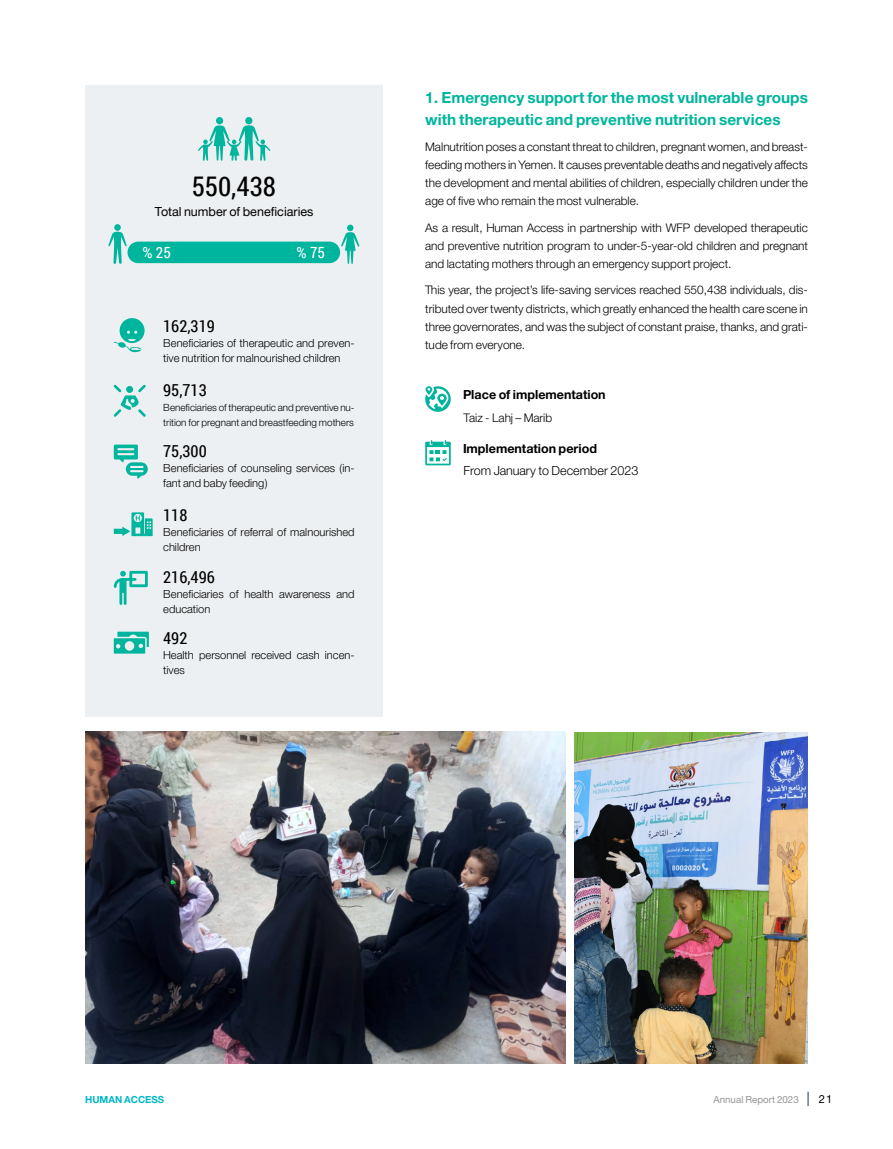
<style>
.page{position:relative;width:893px;height:1149px;background:#fff}
.page>*{position:absolute;margin:0;border:0;box-sizing:border-box;transform-origin:0 0}
.t1{font:27px "Roboto Condensed";color:#000}
.t2{font:700 16.5px/21.6px "Bahij Helvetica Neue";color:#00b59d}
.t3{font:16.5px "Roboto Condensed";color:#000}
.t4{font:15.45px "Roboto Condensed";color:#fff}
.t5{font:700 13.5px "Bahij Helvetica Neue";color:#000}
.t6{font:13.5px "Bahij Helvetica Neue";color:#000}
.t7{font:300 13.5px "Bahij Helvetica Neue";color:#000}
.t8{font:300 12.75px/18px "Bahij Helvetica Neue";color:#000;text-align:justify}
.t9{font:300 12px/15px "Bahij Helvetica Neue";color:#000}
.t10{font:12px "Bahij Helvetica Neue";color:#000}
.t11{font:300 10.65px/15px "Bahij Helvetica Neue";color:#000}
.t12{font:10.5px "Bahij Helvetica Neue";color:#939598}
.t13{font:700 10.5px "Bahij Helvetica Neue";color:#00b7c9}
</style>
<div class="page">
<svg style="left:807px;top:1091px;width:2px;height:14px"></svg>
<img style="left:574px;top:732px;width:234px;height:331px">
<img style="left:85px;top:731px;width:481px;height:332px">
<div style="left:85px;top:85px;width:298px;height:631px;background:#edf0f2"></div>
<svg style="left:198px;top:117px;width:73px;height:44px"></svg>
<div style="left:128px;top:241px;width:212px;height:22px;background:#00b59d;border-radius:11px"></div>
<div style="left:347px;top:224px;width:6px;height:7px;background:#00b59d;border-radius:50%"></div>
<svg style="left:341px;top:232px;width:18px;height:32px"></svg>
<div style="left:114px;top:224px;width:7px;height:7px;background:#00b59d;border-radius:50%"></div>
<svg style="left:108px;top:232px;width:19px;height:32px"></svg>
<svg style="left:114px;top:318px;width:31px;height:34px"></svg>
<svg style="left:114px;top:384px;width:32px;height:32px"></svg>
<svg style="left:114px;top:570px;width:34px;height:34px"></svg>
<svg style="left:114px;top:512px;width:39px;height:24px"></svg>
<svg style="left:114px;top:444px;width:34px;height:34px"></svg>
<svg style="left:114px;top:631px;width:35px;height:22px"></svg>
<svg style="left:425px;top:386px;width:26px;height:25px"></svg>
<svg style="left:425px;top:439px;width:26px;height:26px"></svg>
<h1 class="t1" style="left:192px;top:167px;width:86px">550,438</h1>
<p class="t6" style="left:155px;top:203px;width:160px">Total number of beneficiaries</p>
<p class="t4" style="left:142px;top:241px;width:30px">% 25</p>
<p class="t4" style="left:297px;top:241px;width:30px">% 75</p>
<p class="t3" style="left:163px;top:315px;width:53px">162,319</p>
<p class="t9" style="left:163px;top:335px;width:193px">Beneficiaries of therapeutic and preven&shy;tive nutrition for malnourished children</p>
<p class="t3" style="left:163px;top:378px;width:45px">95,713</p>
<p class="t11" style="left:163px;top:400px;width:193px">Beneficiaries of therapeutic and preventive nu&shy;trition for pregnant and breastfeeding mothers</p>
<p class="t3" style="left:163px;top:440px;width:45px">75,300</p>
<p class="t9" style="left:163px;top:460px;width:193px">Beneficiaries of counseling services (in&shy;fant and baby feeding)</p>
<p class="t3" style="left:163px;top:503px;width:26px">118</p>
<p class="t9" style="left:163px;top:524px;width:193px">Beneficiaries of referral of malnourished children</p>
<p class="t3" style="left:163px;top:565px;width:53px">216,496</p>
<p class="t9" style="left:163px;top:586px;width:193px">Beneficiaries of health awareness and education</p>
<p class="t3" style="left:163px;top:626px;width:26px">492</p>
<p class="t9" style="left:163px;top:647px;width:193px">Health personnel received cash incen&shy;tives</p>
<p class="t2" style="left:425px;top:87px;width:384px">1. Emergency support for the most vulnerable groups with therapeutic and preventive nutrition services</p>
<p class="t8" style="left:425px;top:138px;width:384px">Malnutrition poses a constant threat to children, pregnant women, and breast&shy;feeding mothers in Yemen. It causes preventable deaths and negatively affects the development and mental abilities of children, especially children under the age of five who remain the most vulnerable.</p>
<p class="t8" style="left:425px;top:218px;width:384px">As a result, Human Access in partnership with WFP developed therapeutic and preventive nutrition program to under-5-year-old children and pregnant and lactating mothers through an emergency support project.</p>
<p class="t8" style="left:425px;top:281px;width:384px">This year, the project’s life-saving services reached 550,438 individuals, dis&shy;tributed over twenty districts, which greatly enhanced the health care scene in three governorates, and was the subject of constant praise, thanks, and grati&shy;tude from everyone.</p>
<p class="t5" style="left:463px;top:386px;width:144px">Place of implementation</p>
<p class="t8" style="left:463px;top:408px;width:90px">Taiz - Lahj – Marib</p>
<p class="t5" style="left:463px;top:440px;width:136px">Implementation period</p>
<p class="t7" style="left:463px;top:462px;width:176px">From January to December 2023</p>
<p class="t13" style="left:85px;top:1093px;width:81px">HUMAN ACCESS</p>
<p class="t12" style="left:714px;top:1093px;width:87px">Annual Report 2023</p>
<p class="t10" style="left:819px;top:1091px;width:15px">21</p>
</div>
